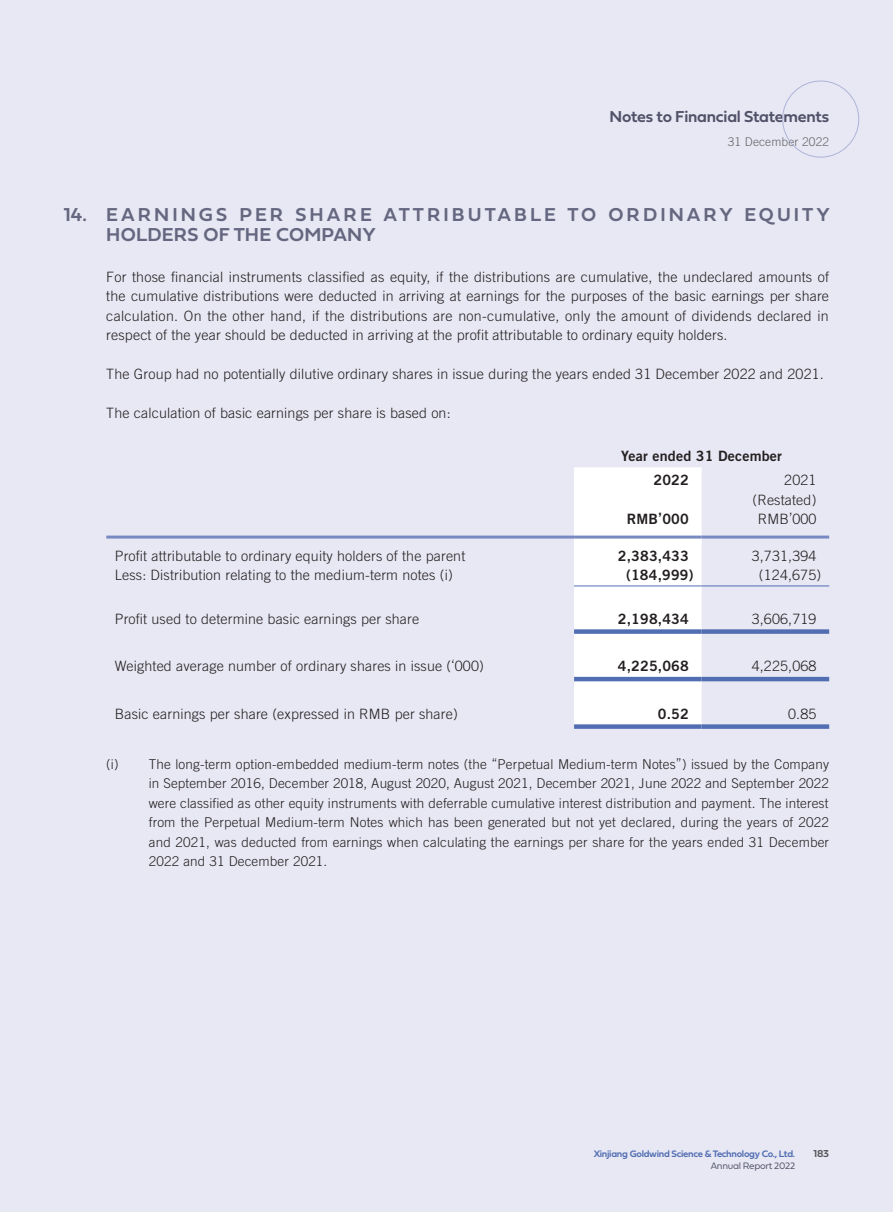
<style>
.page{position:relative;width:893px;height:1212px;background:#e8e8f4}
.page>*{position:absolute;margin:0;border:0;box-sizing:border-box;transform-origin:0 0}
.Heading_1{font:19.5px/19.5px "Fieldwork Geo Demibold";letter-spacing:.155em;color:#656780}
.t1{font:16.5px "Fieldwork Geo Demibold";letter-spacing:-.015em;color:#515268}
.Body_Text{font:300 14.25px/19.5px "Trade Gothic LT Std";letter-spacing:.01em;color:#231f20;text-align:justify}
.Body_Text-2{font:14.25px "Trade Gothic LT Std Bd 2";letter-spacing:.01em;color:#231f20}
.Notes{font:300 13.5px/19.5px "Trade Gothic LT Std";letter-spacing:.01em;color:#231f20;text-align:justify}
.t2{font:300 12px "Trade Gothic LT Std";letter-spacing:.01em;color:#636366}
.t3{font:10.5px "Fieldwork Geo Demibold";color:#57585a}
.t4{font:9.75px "Fieldwork Geo Demibold";letter-spacing:-.03em;color:#526eb2}
.t5{font:9.75px "Fieldwork Geo Light";letter-spacing:-.03em;color:#515268}
</style>
<div class="page">
<div style="left:782px;top:81px;width:77px;height:76px;border:1px solid #adb4d8;border-radius:50%"></div>
<div style="left:574px;top:467px;width:128px;height:257px;background:#fff"></div>
<hr style="left:106px;top:535px;width:468px;height:3px;background:#7889c2">
<hr style="left:574px;top:535px;width:128px;height:3px;background:#7889c2">
<hr style="left:702px;top:535px;width:127px;height:3px;background:#7889c2">
<hr style="left:574px;top:585px;width:128px;height:1px;background:#526eb2">
<hr style="left:702px;top:585px;width:127px;height:1px;background:#526eb2">
<div style="left:574px;top:629px;width:128px;height:5px;background:#526eb2"></div>
<div style="left:702px;top:629px;width:127px;height:5px;background:#526eb2"></div>
<hr style="left:574px;top:677px;width:128px;height:4px;background:#526eb2">
<hr style="left:702px;top:677px;width:127px;height:4px;background:#526eb2">
<div style="left:574px;top:724px;width:128px;height:5px;background:#526eb2"></div>
<div style="left:702px;top:724px;width:127px;height:5px;background:#526eb2"></div>
<p class="t1" style="left:610px;top:104px;width:221px">Notes to Financial Statements</p>
<p class="t2" style="left:728px;top:134px;width:103px">31 December 2022</p>
<p class="Heading_1" style="left:106px;top:204px;width:725px;text-indent:-43px">14. EARNINGS PER SHARE ATTRIBUTABLE TO ORDINARY EQUITY<br>HOLDERS OF THE COMPANY</p>
<p class="Body_Text" style="left:106px;top:267px;width:724px">For those financial instruments classified as equity, if the distributions are cumulative, the undeclared amounts of the cumulative distributions were deducted in arriving at earnings for the purposes of the basic earnings per share calculation. On the other hand, if the distributions are non-cumulative, only the amount of dividends declared in respect of the year should be deducted in arriving at the profit attributable to ordinary equity holders.</p>
<p class="Body_Text" style="left:106px;top:364px;width:719px">The Group had no potentially dilutive ordinary shares in issue during the years ended 31 December 2022 and 2021.</p>
<p class="Body_Text" style="left:106px;top:403px;width:346px">The calculation of basic earnings per share is based on:</p>
<p class="Body_Text-2" style="left:621px;top:447px;width:162px">Year ended 31 December</p>
<p class="Body_Text-2" style="left:653px;top:471px;width:37px">2022</p>
<p class="Body_Text" style="left:784px;top:470px;width:34px">2021</p>
<p class="Body_Text" style="left:752px;top:490px;width:65px">(Restated)</p>
<p class="Body_Text-2" style="left:627px;top:510px;width:64px">RMB’000</p>
<p class="Body_Text" style="left:758px;top:509px;width:60px">RMB’000</p>
<p class="Body_Text" style="left:115px;top:546px;width:352px">Profit attributable to ordinary equity holders of the parent</p>
<p class="Body_Text-2" style="left:618px;top:547px;width:73px">2,383,433</p>
<p class="Body_Text" style="left:752px;top:546px;width:66px">3,731,394</p>
<p class="Body_Text" style="left:115px;top:565px;width:339px">Less: Distribution relating to the medium-term notes (i)</p>
<p class="Body_Text-2" style="left:626px;top:566px;width:69px">(184,999)</p>
<p class="Body_Text" style="left:759px;top:565px;width:64px">(124,675)</p>
<p class="Body_Text" style="left:115px;top:609px;width:306px">Profit used to determine basic earnings per share</p>
<p class="Body_Text-2" style="left:618px;top:610px;width:73px">2,198,434</p>
<p class="Body_Text" style="left:752px;top:609px;width:66px">3,606,719</p>
<p class="Body_Text" style="left:115px;top:656px;width:370px">Weighted average number of ordinary shares in issue (‘000)</p>
<p class="Body_Text-2" style="left:618px;top:657px;width:73px">4,225,068</p>
<p class="Body_Text" style="left:752px;top:656px;width:66px">4,225,068</p>
<p class="Body_Text" style="left:115px;top:704px;width:345px">Basic earnings per share (expressed in RMB per share)</p>
<p class="Body_Text-2" style="left:658px;top:705px;width:32px">0.52</p>
<p class="Body_Text" style="left:788px;top:704px;width:30px">0.85</p>
<p class="Notes" style="left:149px;top:754px;width:682px;text-indent:-43px">(i) The long-term option-embedded medium-term notes (the “Perpetual Medium-term Notes”) issued by the Company in September 2016, December 2018, August 2020, August 2021, December 2021, June 2022 and September 2022 were classified as other equity instruments with deferrable cumulative interest distribution and payment. The interest from the Perpetual Medium-term Notes which has been generated but not yet declared, during the years of 2022 and 2021, was deducted from earnings when calculating the earnings per share for the years ended 31 December 2022 and 31 December 2021.</p>
<p class="t4" style="left:594px;top:1146px;width:203px">Xinjiang Goldwind Science &amp; Technology Co., Ltd.</p>
<p class="t5" style="left:711px;top:1158px;width:86px">Annual Report 2022</p>
<p class="t3" style="left:813px;top:1145px;width:17px">183</p>
</div>
